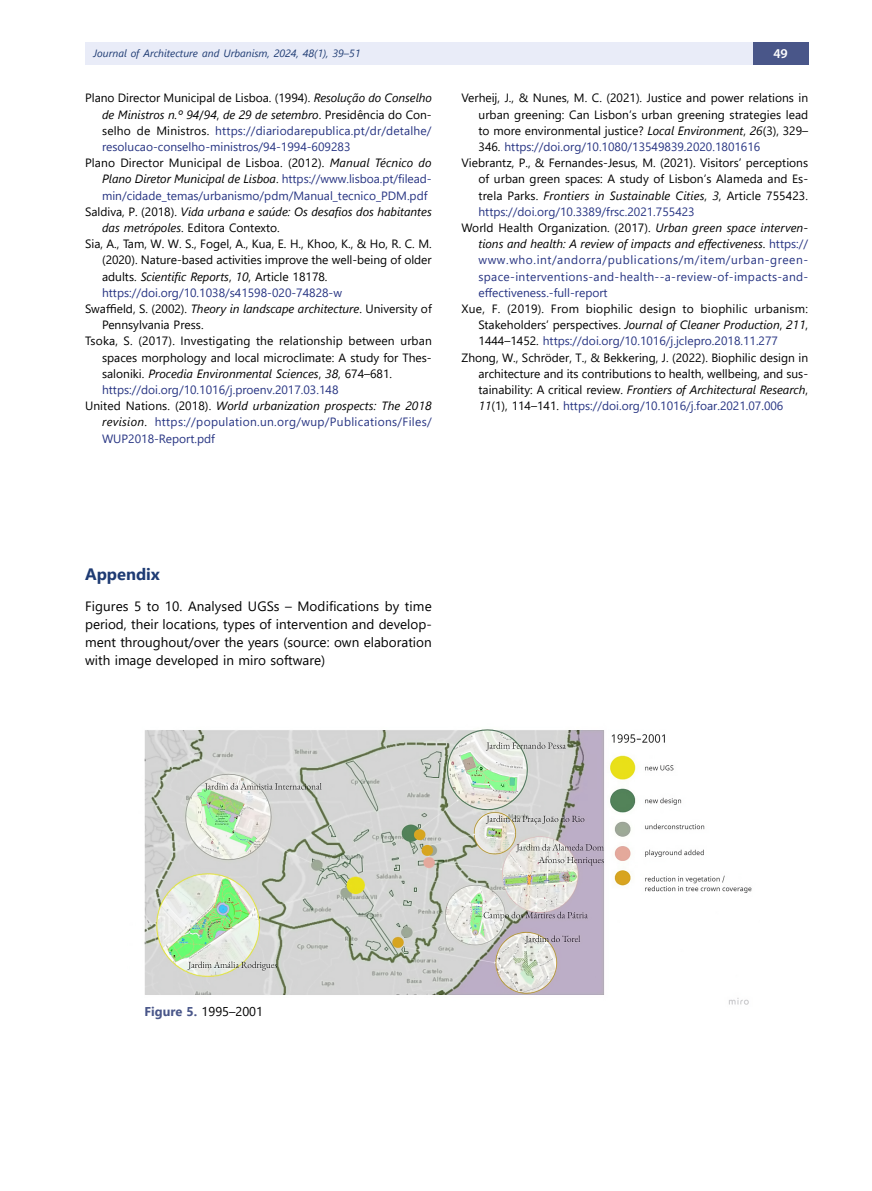
<style>
.page{position:relative;width:872px;height:1191px;background:#fff}
.page>*{position:absolute;margin:0;border:0;box-sizing:border-box;transform-origin:0 0}
.t1{font:700 16.5px "Segoe UI";color:#1e3b73}
.t2{font:13.5px/18px "Segoe UI";color:#000;text-align:justify}
.t3{font:600 13.5px "Myriad Pro";color:#fff}
.t4{font:12.75px "Segoe UI";color:#000}
.t5{font:12px "Segoe UI";color:#000}
.t6{font:italic 12px "Segoe UI";color:#000}
.t7{font:12px "Segoe UI";color:#283583}
.t8{font:12px "Segoe UI";letter-spacing:.025em;color:#283583}
.t9{font:12px "Segoe UI";letter-spacing:.045em;color:#283583}
.t10{font:12px "Segoe UI";letter-spacing:.02em;color:#000}
.t11{font:italic 10.5px "Segoe UI";color:#1e3b73}
.s1{font-style:italic}
.s2{font-style:normal}
.s3{color:#000}
.s4{font-style:normal;color:#283583}
.s5{font-style:italic;color:#000}
.s6{font-weight:700;color:#495689}
</style>
<div class="page">
<div style="left:85px;top:43px;width:668px;height:22px;background:#e9ecf8"></div>
<div style="left:753px;top:43px;width:55px;height:22px;background:#495689"></div>
<img style="left:144px;top:729px;width:608px;height:276px">
<p class="t11" style="left:94px;top:43px;width:268px">Journal of Architecture and Urbanism, 2024, 48(1), 39–51</p>
<p class="t3" style="left:773px;top:45px;width:16px">49</p>
<p class="t5" style="left:85px;top:87px;width:348px">Plano Director Municipal de Lisboa. (1994). <span class="s1">Resolução do Conselho</span></p>
<p class="t6" style="left:102px;top:103px;width:331px">de Ministros n.º 94<span class="s2">/</span>94<span class="s2">,</span> de 29 de setembro<span class="s2">. Presidência do Con-</span></p>
<p class="t7" style="left:102px;top:119px;width:331px"><span class="s3">selho de Ministros.</span> https://diariodarepublica.pt/dr/detalhe/</p>
<p class="t7" style="left:102px;top:135px;width:250px">resolucao-conselho-ministros/94-1994-609283</p>
<p class="t5" style="left:85px;top:152px;width:348px">Plano Director Municipal de Lisboa. (2012). <span class="s1">Manual Técnico do</span></p>
<p class="t6" style="left:102px;top:168px;width:331px">Plano Diretor Municipal de Lisboa<span class="s2">.</span> <span class="s4">https://www.lisboa.pt/filead-</span></p>
<p class="t7" style="left:102px;top:184px;width:327px">min/cidade_temas/urbanismo/pdm/Manual_tecnico_PDM.pdf</p>
<p class="t6" style="left:85px;top:200px;width:348px"><span class="s2">Saldiva, P. (2018).</span> Vida urbana e saúde: Os desafios dos habitantes</p>
<p class="t5" style="left:102px;top:216px;width:179px"><span class="s1">das metrópoles</span>. Editora Contexto.</p>
<p class="t5" style="left:85px;top:233px;width:348px">Sia, A., Tam, W. W. S., Fogel, A., Kua, E. H., Khoo, K., &amp; Ho, R. C. M.</p>
<p class="t5" style="left:102px;top:249px;width:331px">(2020). Nature-based activities improve the well-being of older</p>
<p class="t5" style="left:102px;top:265px;width:227px">adults. <span class="s1">Scientific Reports</span>, <span class="s1">10</span>, Article 18178.</p>
<p class="t7" style="left:102px;top:281px;width:241px">https://doi.org/10.1038/s41598-020-74828-w</p>
<p class="t5" style="left:85px;top:297px;width:348px">Swaffield, S. (2002). <span class="s1">Theory in landscape architecture</span>. University of</p>
<p class="t5" style="left:102px;top:314px;width:103px">Pennsylvania Press.</p>
<p class="t5" style="left:85px;top:330px;width:348px">Tsoka, S. (2017). Investigating the relationship between urban</p>
<p class="t5" style="left:102px;top:346px;width:331px">spaces morphology and local microclimate: A study for Thes-</p>
<p class="t6" style="left:102px;top:362px;width:291px"><span class="s2">saloniki.</span> Procedia Environmental Sciences<span class="s2">,</span> 38<span class="s2">, 674–681.</span></p>
<p class="t7" style="left:102px;top:378px;width:238px">https://doi.org/10.1016/j.proenv.2017.03.148</p>
<p class="t6" style="left:85px;top:395px;width:348px"><span class="s2">United Nations. (2018).</span> World urbanization prospects: The 2018</p>
<p class="t8" style="left:102px;top:411px;width:331px"><span class="s5">revision</span><span class="s3">.</span> https://population.un.org/wup/Publications/Files/</p>
<p class="t7" style="left:102px;top:427px;width:114px">WUP2018-Report.pdf</p>
<p class="t5" style="left:461px;top:87px;width:348px">Verheij, J., &amp; Nunes, M. C. (2021). Justice and power relations in</p>
<p class="t5" style="left:478px;top:103px;width:331px">urban greening: Can Lisbon’s urban greening strategies lead</p>
<p class="t5" style="left:478px;top:119px;width:331px">to more environmental justice? <span class="s1">Local Environment</span>, <span class="s1">26</span>(3), 329–</p>
<p class="t7" style="left:478px;top:135px;width:283px"><span class="s3">346.</span> https://doi.org/10.1080/13549839.2020.1801616</p>
<p class="t5" style="left:461px;top:152px;width:348px">Viebrantz, P., &amp; Fernandes-Jesus, M. (2021). Visitors’ perceptions</p>
<p class="t5" style="left:478px;top:168px;width:331px">of urban green spaces: A study of Lisbon’s Alameda and Es-</p>
<p class="t6" style="left:478px;top:184px;width:331px"><span class="s2">trela Parks.</span> Frontiers in Sustainable Cities<span class="s2">,</span> 3<span class="s2">, Article 755423.</span></p>
<p class="t7" style="left:478px;top:200px;width:218px">https://doi.org/10.3389/frsc.2021.755423</p>
<p class="t5" style="left:461px;top:216px;width:348px">World Health Organization. (2017). <span class="s1">Urban green space interven-</span></p>
<p class="t6" style="left:478px;top:233px;width:331px">tions and health: A review of impacts and effectiveness<span class="s2">.</span> <span class="s4">https://</span></p>
<p class="t9" style="left:478px;top:249px;width:331px">www.who.int/andorra/publications/m/item/urban-green-</p>
<p class="t8" style="left:478px;top:265px;width:331px">space-interventions-and-health--a-review-of-impacts-and-</p>
<p class="t7" style="left:478px;top:281px;width:131px">effectiveness.-full-report</p>
<p class="t10" style="left:461px;top:297px;width:348px">Xue, F. (2019). From biophilic design to biophilic urbanism:</p>
<p class="t6" style="left:478px;top:314px;width:331px"><span class="s2">Stakeholders’ perspectives.</span> Journal of Cleaner Production<span class="s2">,</span> 211<span class="s2">,</span></p>
<p class="t7" style="left:478px;top:330px;width:301px"><span class="s3">1444–1452.</span> https://doi.org/10.1016/j.jclepro.2018.11.277</p>
<p class="t5" style="left:461px;top:346px;width:348px">Zhong, W., Schröder, T., &amp; Bekkering, J. (2022). Biophilic design in</p>
<p class="t5" style="left:478px;top:362px;width:331px">architecture and its contributions to health, wellbeing, and sus-</p>
<p class="t6" style="left:478px;top:378px;width:331px"><span class="s2">tainability: A critical review.</span> Frontiers of Architectural Research<span class="s2">,</span></p>
<p class="t7" style="left:478px;top:395px;width:306px"><span class="s5">11</span><span class="s3">(1), 114–141.</span> https://doi.org/10.1016/j.foar.2021.07.006</p>
<h1 class="t1" style="left:85px;top:558px;width:76px">Appendix</h1>
<p class="t2" style="left:85px;top:595px;width:348px">Figures 5 to 10. Analysed UGSs – Modifications by time period, their locations, types of intervention and develop&shy;ment throughout/over the years (source: own elaboration with image developed in miro software)</p>
<p class="t4" style="left:145px;top:999px;width:120px"><span class="s6">Figure 5.</span> 1995–2001</p>
</div>
